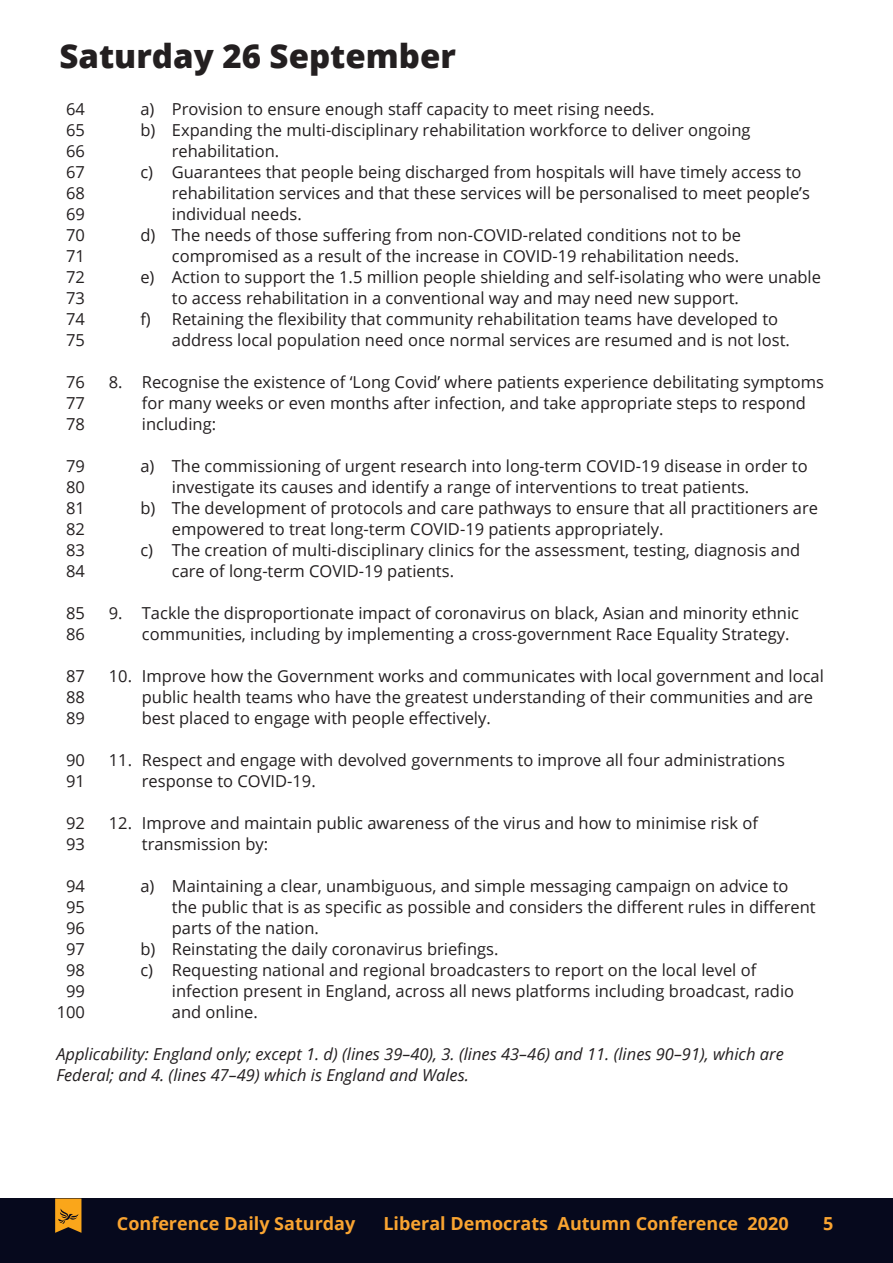
<style>
.page{position:relative;width:893px;height:1263px;background:#fff}
.page>*{position:absolute;margin:0;border:0;box-sizing:border-box;transform-origin:0 0}
.A_page_contin{font:800 33px "Open Sans";color:#231f20}
.t1{font:700 18px "Open Sans";color:#f9a431}
.pol_ind_2{font:16.5px/21px "Open Sans";color:#231f20}
.pol_ind1{font:16.5px/21px "Open Sans";color:#231f20}
.pol_notes{font:italic 16.5px/21px "Open Sans";color:#231f20}
.pol_line_numbers{font:16.5px "Open Sans";color:#231f20}
</style>
<div class="page">
<div style="left:0;top:1198px;width:893px;height:65px;background:#06091d"></div>
<svg style="left:55px;top:1198px;width:26px;height:35px"></svg>
<p class="A_page_contin" style="left:60px;top:31px;width:398px">Saturday 26 September</p>
<p class="pol_line_numbers" style="left:66px;top:97px;width:20px">64</p>
<p class="pol_line_numbers" style="left:66px;top:118px;width:20px">65</p>
<p class="pol_line_numbers" style="left:66px;top:139px;width:20px">66</p>
<p class="pol_line_numbers" style="left:66px;top:160px;width:20px">67</p>
<p class="pol_line_numbers" style="left:66px;top:181px;width:20px">68</p>
<p class="pol_line_numbers" style="left:66px;top:202px;width:20px">69</p>
<p class="pol_line_numbers" style="left:66px;top:223px;width:20px">70</p>
<p class="pol_line_numbers" style="left:66px;top:244px;width:20px">71</p>
<p class="pol_line_numbers" style="left:66px;top:265px;width:20px">72</p>
<p class="pol_line_numbers" style="left:66px;top:286px;width:20px">73</p>
<p class="pol_line_numbers" style="left:66px;top:307px;width:20px">74</p>
<p class="pol_line_numbers" style="left:66px;top:328px;width:20px">75</p>
<p class="pol_line_numbers" style="left:66px;top:370px;width:20px">76</p>
<p class="pol_line_numbers" style="left:66px;top:391px;width:20px">77</p>
<p class="pol_line_numbers" style="left:66px;top:412px;width:20px">78</p>
<p class="pol_line_numbers" style="left:66px;top:454px;width:20px">79</p>
<p class="pol_line_numbers" style="left:66px;top:475px;width:20px">80</p>
<p class="pol_line_numbers" style="left:66px;top:496px;width:20px">81</p>
<p class="pol_line_numbers" style="left:66px;top:517px;width:20px">82</p>
<p class="pol_line_numbers" style="left:66px;top:538px;width:20px">83</p>
<p class="pol_line_numbers" style="left:66px;top:559px;width:20px">84</p>
<p class="pol_line_numbers" style="left:66px;top:601px;width:20px">85</p>
<p class="pol_line_numbers" style="left:66px;top:622px;width:20px">86</p>
<p class="pol_line_numbers" style="left:66px;top:664px;width:20px">87</p>
<p class="pol_line_numbers" style="left:66px;top:685px;width:20px">88</p>
<p class="pol_line_numbers" style="left:66px;top:706px;width:20px">89</p>
<p class="pol_line_numbers" style="left:66px;top:748px;width:20px">90</p>
<p class="pol_line_numbers" style="left:66px;top:769px;width:20px">91</p>
<p class="pol_line_numbers" style="left:66px;top:811px;width:20px">92</p>
<p class="pol_line_numbers" style="left:66px;top:832px;width:20px">93</p>
<p class="pol_line_numbers" style="left:66px;top:874px;width:20px">94</p>
<p class="pol_line_numbers" style="left:66px;top:895px;width:20px">95</p>
<p class="pol_line_numbers" style="left:66px;top:916px;width:20px">96</p>
<p class="pol_line_numbers" style="left:66px;top:937px;width:20px">97</p>
<p class="pol_line_numbers" style="left:66px;top:958px;width:20px">98</p>
<p class="pol_line_numbers" style="left:66px;top:979px;width:20px">99</p>
<p class="pol_line_numbers" style="left:57px;top:1000px;width:30px">100</p>
<p class="pol_ind_2" style="left:140px;top:98px;width:516px">a) Provision to ensure enough staff capacity to meet rising needs.</p>
<p class="pol_ind_2" style="left:172px;top:119px;width:580px;text-indent:-32px">b) Expanding the multi-disciplinary rehabilitation workforce to deliver ongoing rehabilitation.</p>
<p class="pol_ind_2" style="left:172px;top:161px;width:640px;text-indent:-32px">c) Guarantees that people being discharged from hospitals will have timely access to rehabilitation services and that these services will be personalised to meet people’s individual needs.</p>
<p class="pol_ind_2" style="left:140px;top:224px;width:602px;text-align:right">d) The needs of those suffering from non-COVID-related conditions not to be compromised as a result of the increase in COVID-19 rehabilitation needs.</p>
<p class="pol_ind_2" style="left:172px;top:266px;width:651px;text-indent:-32px">e) Action to support the 1.5 million people shielding and self-isolating who were unable to access rehabilitation in a conventional way and may need new support.</p>
<p class="pol_ind_2" style="left:172px;top:308px;width:619px;text-indent:-32px">f) Retaining the flexibility that community rehabilitation teams have developed to address local population need once normal services are resumed and is not lost.</p>
<p class="pol_ind1" style="left:142px;top:371px;width:684px;text-indent:-33px">8. Recognise the existence of ‘Long Covid’ where patients experience debilitating symptoms for many weeks or even months after infection, and take appropriate steps to respond including:</p>
<p class="pol_ind_2" style="left:172px;top:455px;width:637px;text-indent:-32px">a) The commissioning of urgent research into long-term COVID-19 disease in order to investigate its causes and identify a range of interventions to treat patients.</p>
<p class="pol_ind_2" style="left:172px;top:497px;width:648px;text-indent:-32px">b) The development of protocols and care pathways to ensure that all practitioners are empowered to treat long-term COVID-19 patients appropriately.</p>
<p class="pol_ind_2" style="left:172px;top:539px;width:630px;text-indent:-32px">c) The creation of multi-disciplinary clinics for the assessment, testing, diagnosis and care of long-term COVID-19 patients.</p>
<p class="pol_ind1" style="left:142px;top:602px;width:659px;text-indent:-33px">9. Tackle the disproportionate impact of coronavirus on black, Asian and minority ethnic communities, including by implementing a cross-government Race Equality Strategy.</p>
<p class="pol_ind1" style="left:142px;top:665px;width:683px;text-indent:-33px">10. Improve how the Government works and communicates with local government and local public health teams who have the greatest understanding of their communities and are best placed to engage with people effectively.</p>
<p class="pol_ind1" style="left:142px;top:749px;width:645px;text-indent:-33px">11. Respect and engage with devolved governments to improve all four administrations response to COVID-19.</p>
<p class="pol_ind1" style="left:142px;top:812px;width:618px;text-indent:-33px">12. Improve and maintain public awareness of the virus and how to minimise risk of transmission by:</p>
<p class="pol_ind_2" style="left:172px;top:875px;width:645px;text-indent:-32px">a) Maintaining a clear, unambiguous, and simple messaging campaign on advice to the public that is as specific as possible and considers the different rules in different parts of the nation.</p>
<p class="pol_ind_2" style="left:140px;top:938px;width:360px">b) Reinstating the daily coronavirus briefings.</p>
<p class="pol_ind_2" style="left:172px;top:959px;width:624px;text-indent:-32px">c) Requesting national and regional broadcasters to report on the local level of infection present in England, across all news platforms including broadcast, radio and online.</p>
<p class="pol_notes" style="left:56px;top:1043px;width:729px">Applicability: England only; except 1. d) (lines 39–40), 3. (lines 43–46) and 11. (lines 90–91), which are<br>Federal; and 4. (lines 47–49) which is England and Wales.</p>
<p class="t1" style="left:117px;top:1211px;width:240px">Conference Daily Saturday</p>
<p class="t1" style="left:383px;top:1211px;width:407px">Liberal Democrats Autumn Conference 2020</p>
<p class="t1" style="left:823px;top:1211px;width:12px">5</p>
</div>
